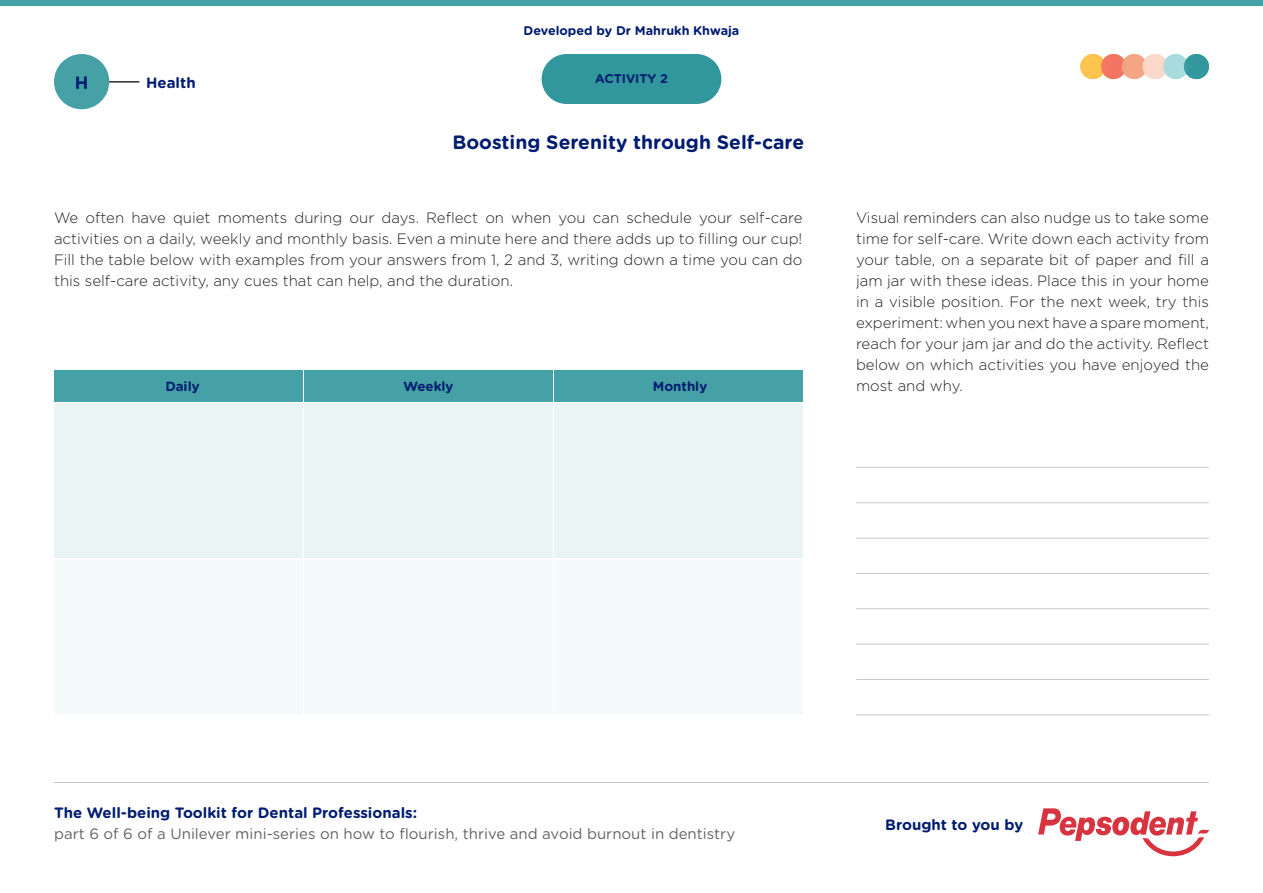
<style>
.page{position:relative;width:1263px;height:893px;background:#fff}
.page>*{position:absolute;margin:0;border:0;box-sizing:border-box;transform-origin:0 0}
.t1{font:700 19.35px "Gotham Rounded";color:#001c70}
.t2{font:700 18px "Gotham Rounded";color:#001c70}
.t3{font:300 15px/21px "Gotham HTF";color:#231f20;text-align:justify}
.t4{font:15px "Gotham Rounded";color:#636366}
.t5{font:700 15px "Gotham Rounded";color:#001c70}
.t6{font:700 13.35px "Gotham Rounded";color:#001c70}
.t7{font:700 12.6px "Gotham Rounded";color:#001c70}
</style>
<div class="page">
<hr style="left:54px;top:782px;width:1155px;height:1px;background:#c7c8ca">
<div style="left:54px;top:54px;width:55px;height:55px;background:#46a1a6;border-radius:50%"></div>
<div style="left:0;top:0;width:1263px;height:6px;background:#46a1a6"></div>
<hr style="left:109px;top:82px;width:30px;height:1px;background:#231f20">
<div style="left:1080px;top:54px;width:25px;height:25px;background:#ffc74f;border-radius:50%"></div>
<div style="left:1101px;top:54px;width:25px;height:25px;background:#f37461;border-radius:50%"></div>
<div style="left:1122px;top:54px;width:25px;height:25px;background:#f4a584;border-radius:50%"></div>
<div style="left:1142px;top:54px;width:25px;height:25px;background:#fcd8ca;border-radius:50%"></div>
<div style="left:1163px;top:54px;width:25px;height:25px;background:#a6dcde;border-radius:50%"></div>
<div style="left:1184px;top:54px;width:25px;height:25px;background:#31979c;border-radius:50%"></div>
<svg style="left:1038px;top:808px;width:171px;height:48px"></svg>
<hr style="left:856px;top:467px;width:353px;height:1px;background:#c7c8ca">
<hr style="left:856px;top:502px;width:353px;height:1px;background:#c7c8ca">
<hr style="left:856px;top:538px;width:353px;height:1px;background:#c7c8ca">
<hr style="left:856px;top:573px;width:353px;height:1px;background:#c7c8ca">
<hr style="left:856px;top:608px;width:353px;height:1px;background:#c7c8ca">
<hr style="left:856px;top:644px;width:353px;height:1px;background:#c7c8ca">
<hr style="left:856px;top:679px;width:353px;height:1px;background:#c7c8ca">
<hr style="left:856px;top:714px;width:353px;height:1px;background:#c7c8ca">
<div style="left:54px;top:370px;width:248px;height:31px;background:#46a1a6"></div>
<div style="left:304px;top:370px;width:248px;height:31px;background:#46a1a6"></div>
<div style="left:554px;top:370px;width:248px;height:31px;background:#46a1a6"></div>
<div style="left:54px;top:403px;width:248px;height:155px;background:#eaf4f5"></div>
<div style="left:304px;top:403px;width:248px;height:155px;background:#eaf4f5"></div>
<div style="left:554px;top:403px;width:248px;height:155px;background:#eaf4f5"></div>
<div style="left:54px;top:560px;width:248px;height:155px;background:#f5fafa"></div>
<div style="left:304px;top:560px;width:248px;height:155px;background:#f5fafa"></div>
<div style="left:554px;top:560px;width:248px;height:155px;background:#f5fafa"></div>
<div style="left:542px;top:54px;width:179px;height:50px;background:#31979c;border-radius:25px"></div>
<p class="t2" style="left:75px;top:69px;width:15px">H</p>
<p class="t5" style="left:146px;top:71px;width:51px">Health</p>
<p class="t7" style="left:523px;top:21px;width:217px">Developed by Dr Mahrukh Khwaja</p>
<p class="t7" style="left:595px;top:70px;width:74px">ACTIVITY 2</p>
<p class="t1" style="left:452px;top:128px;width:353px">Boosting Serenity through Self-care</p>
<p class="t3" style="left:54px;top:207px;width:750px">We often have quiet moments during our days. Reflect on when you can schedule your self-care activities on a daily, weekly and monthly basis. Even a minute here and there adds up to filling our cup!<br>Fill the table below with examples from your answers from 1, 2 and 3, writing down a time you can do this self-care activity, any cues that can help, and the duration.</p>
<p class="t3" style="left:856px;top:207px;width:354px">Visual reminders can also nudge us to take some time for self-care. Write down each activity from your table, on a separate bit of paper and fill a jam jar with these ideas. Place this in your home in a visible position. For the next week, try this experiment: when you next have a spare moment, reach for your jam jar and do the activity. Reflect below on which activities you have enjoyed the most and why.</p>
<p class="t6" style="left:165px;top:376px;width:36px">Daily</p>
<p class="t6" style="left:403px;top:376px;width:52px">Weekly</p>
<p class="t6" style="left:653px;top:376px;width:56px">Monthly</p>
<p class="t5" style="left:54px;top:802px;width:365px">The Well-being Toolkit for Dental Professionals:</p>
<p class="t4" style="left:54px;top:824px;width:682px">part 6 of 6 of a Unilever mini-series on how to flourish, thrive and avoid burnout in dentistry</p>
<p class="t5" style="left:885px;top:813px;width:139px">Brought to you by</p>
</div>
